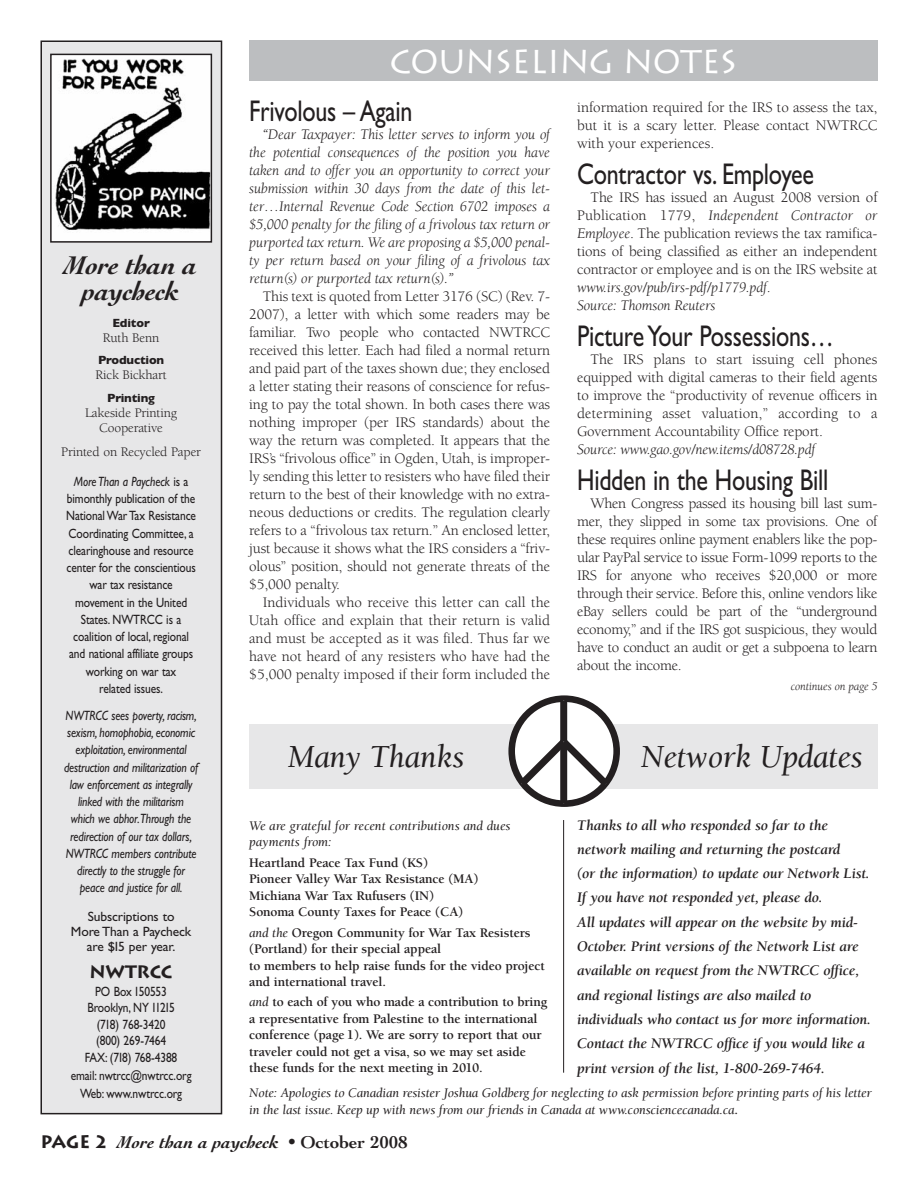
<style>
.page{position:relative;width:918px;height:1188px;background:#fff}
.page>*{position:absolute;margin:0;border:0;box-sizing:border-box;transform-origin:0 0}
.t1{font:italic 33px "Berkeley";letter-spacing:-.015em;color:#231f20}
.t2{font:33px "Lithos";letter-spacing:-.015em;color:#fff}
.t3{font:30px "Gill Sans";letter-spacing:-.01em;color:#231f20;scale:.8 1}
.t4{font:italic 700 27px/25.5px "Cochin";letter-spacing:-.01em;color:#231f20;text-align:center}
.t5{font:italic 700 18px "Cochin";color:#231f20}
.t6{font:700 18px "Lithos";letter-spacing:-.015em;color:#231f20}
.t7{font:15px/18px "Berkeley";letter-spacing:-.01em;color:#231f20;text-align:justify}
.t8{font:italic 15px/18px "Berkeley";letter-spacing:-.01em;color:#231f20;text-align:justify}
.t9{font:italic 700 15px/24.3px "Berkeley";letter-spacing:-.01em;color:#231f20}
.t10{font:700 13.5px/16.5px "Berkeley";letter-spacing:-.01em;color:#231f20}
.t11{font:13.5px/17.2px "Gill Sans";letter-spacing:-.01em;color:#231f20;text-align:center;scale:.85 1}
.t12{font:italic 13.5px/17.2px "Gill Sans";letter-spacing:-.01em;color:#231f20;text-align:center;scale:.85 1}
.t13{font:italic 13.5px/16.5px "Berkeley";letter-spacing:-.01em;color:#231f20}
.t14{font:13.5px/15px "Berkeley";letter-spacing:-.01em;color:#231f20;text-align:center}
.t15{font:13.5px/15px "Gill Sans";letter-spacing:-.01em;color:#231f20;text-align:center}
.t16{font:700 12px "Gill Sans";letter-spacing:-.01em;color:#231f20}
.t17{font:italic 12px "Berkeley";letter-spacing:-.01em;color:#231f20}
.s1{font-style:italic}
.s2{font-weight:400;font-style:italic}
.s3{font-weight:700;font-style:normal}
.s4{font-family:"Lithos";font-style:normal}
.s5{font-family:"Helvetica";font-weight:400;font-style:normal}
.s6{font-style:normal}
</style>
<div class="page">
<div style="left:249px;top:40px;width:629px;height:41px;background:#bcbec0"></div>
<div style="left:41px;top:41px;width:181px;height:1073px;background:#e7e7e8"></div>
<div style="left:40px;top:40px;width:182px;height:1074px;border:2px solid #231f20"></div>
<img style="left:53px;top:57px;width:156px;height:183px">
<div style="left:50px;top:54px;width:162px;height:189px;border:2px solid #231f20"></div>
<div style="left:249px;top:724px;width:629px;height:64px;background:#e7e7e8"></div>
<svg style="left:512px;top:699px;width:105px;height:105px"></svg>
<div style="left:508px;top:695px;width:112px;height:112px;border:7px solid #231f20;border-radius:50%"></div>
<div style="left:560px;top:701px;width:7px;height:102px;background:#231f20"></div>
<svg style="left:512px;top:732px;width:104px;height:62px"></svg>
<hr style="left:563px;top:820px;width:1px;height:253px;background:#231f20">
<h3 class="t4" style="left:65px;top:255px;width:134px">More than a paycheck</h3>
<p class="t16" style="left:112px;top:318px;width:39px">Editor</p>
<p class="t14" style="left:103px;top:331px;width:58px">Ruth Benn</p>
<p class="t16" style="left:98px;top:356px;width:68px">Production</p>
<p class="t14" style="left:95px;top:369px;width:73px">Rick Bickhart</p>
<p class="t16" style="left:107px;top:393px;width:49px">Printing</p>
<p class="t14" style="left:85px;top:406px;width:94px">Lakeside Printing<br>Cooperative</p>
<p class="t14" style="left:61px;top:445px;width:141px">Printed on Recycled Paper</p>
<p class="t11" style="left:66px;top:474px;width:154px"><span class="s1">More Than a Paycheck</span> is a bimonthly publication of the<br>National War Tax Resistance<br>Coordinating Committee, a clearinghouse and resource center for the conscientious war tax resistance movement in the United<br>States. NWTRCC is a coalition of local, regional and national affiliate groups working on war tax<br>related issues.</p>
<p class="t12" style="left:64px;top:708px;width:159px">NWTRCC sees poverty, racism, sexism, homophobia, economic exploitation, environmental destruction and militarization of law enforcement as integrally linked with the militarism<br>which we abhor.Through the redirection of our tax dollars,<br>NWTRCC members contribute directly to the struggle for peace and justice for all.</p>
<p class="t15" style="left:71px;top:910px;width:122px">Subscriptions to<br>More Than a Paycheck are $15 per year.</p>
<p class="t6" style="left:90px;top:961px;width:85px">NWTRCC</p>
<p class="t11" style="left:85px;top:985px;width:110px;line-height:16.5px">PO Box 150553<br>Brooklyn, NY 11215 (718) 768-3420 (800) 269-7464<br>FAX: (718) 768-4388</p>
<p class="t11" style="left:71px;top:1068px;width:144px;line-height:18px">email: nwtrcc@nwtrcc.org<br>Web: www.nwtrcc.org</p>
<h1 class="t2" style="left:390px;top:42px;width:349px">COUNSELING NOTES</h1>
<h2 class="t3" style="left:249px;top:101px;width:206px">Frivolous – Again</h2>
<p class="t8" style="left:249px;top:127px;width:302px;text-indent:14px">“Dear Taxpayer: This letter serves to inform you of the potential consequences of the position you have taken and to offer you an opportunity to correct your submission within 30 days from the date of this let&shy;ter…Internal Revenue Code Section 6702 imposes a $5,000 penalty for the filing of a frivolous tax return or purported tax return. We are proposing a $5,000 penal&shy;ty per return based on your filing of a frivolous tax return(s) or purported tax return(s).”</p>
<p class="t7" style="left:249px;top:289px;width:302px;text-indent:14px">This text is quoted from Letter 3176 (SC) (Rev. 7- 2007), a letter with which some readers may be familiar. Two people who contacted NWTRCC received this letter. Each had filed a normal return and paid part of the taxes shown due; they enclosed a letter stating their reasons of conscience for refus&shy;ing to pay the total shown. In both cases there was nothing improper (per IRS standards) about the way the return was completed. It appears that the IRS’s “frivolous office” in Ogden, Utah, is improper&shy;ly sending this letter to resisters who have filed their return to the best of their knowledge with no extra&shy;neous deductions or credits. The regulation clearly refers to a “frivolous tax return.” An enclosed letter, just because it shows what the IRS considers a “friv&shy;olous” position, should not generate threats of the $5,000 penalty.</p>
<p class="t7" style="left:249px;top:595px;width:302px;text-indent:14px">Individuals who receive this letter can call the Utah office and explain that their return is valid and must be accepted as it was filed. Thus far we have not heard of any resisters who have had the $5,000 penalty imposed if their form included the</p>
<p class="t7" style="left:577px;top:99px;width:302px">information required for the IRS to assess the tax, but it is a scary letter. Please contact NWTRCC with your experiences.</p>
<h2 class="t3" style="left:577px;top:163px;width:297px">Contractor vs. Employee</h2>
<p class="t7" style="left:577px;top:189px;width:302px;text-align:left;text-indent:14px">The IRS has issued an August 2008 version of Publication 1779, <span class="s1">Independent Contractor or Employee</span>. The publication reviews the tax ramifica&shy;tions of being classified as either an independent contractor or employee and is on the IRS website at <span class="s1">www.irs.gov/pub/irs-pdf/p1779.pdf</span>.<br><span class="s1">Source: Thomson Reuters</span></p>
<h2 class="t3" style="left:577px;top:325px;width:322px">Picture Your Possessions…</h2>
<p class="t7" style="left:577px;top:351px;width:302px;text-indent:14px">The IRS plans to start issuing cell phones equipped with digital cameras to their field agents to improve the “productivity of revenue officers in determining asset valuation,” according to a Government Accountability Office report.</p>
<p class="t8" style="left:577px;top:441px;width:240px">Source: www.gao.gov/new.items/d08728.pdf</p>
<h2 class="t3" style="left:577px;top:469px;width:316px">Hidden in the Housing Bill</h2>
<p class="t7" style="left:577px;top:495px;width:302px;text-indent:14px">When Congress passed its housing bill last sum&shy;mer, they slipped in some tax provisions. One of these requires online payment enablers like the pop&shy;ular PayPal service to issue Form-1099 reports to the IRS for anyone who receives $20,000 or more through their service. Before this, online vendors like eBay sellers could be part of the “underground economy,” and if the IRS got suspicious, they would have to conduct an audit or get a subpoena to learn about the income.</p>
<p class="t17" style="left:791px;top:682px;width:88px">continues on page 5</p>
<h1 class="t1" style="left:288px;top:744px;width:178px">Many Thanks</h1>
<h1 class="t1" style="left:641px;top:744px;width:224px">Network Updates</h1>
<p class="t13" style="left:249px;top:818px;width:263px">We are grateful for recent contributions and dues payments from:</p>
<p class="t10" style="left:249px;top:856px;width:231px">Heartland Peace Tax Fund (KS)<br>Pioneer Valley War Tax Resistance (MA)<br>Michiana War Tax Rufusers (IN)<br>Sonoma County Taxes for Peace (CA)</p>
<p class="t10" style="left:249px;top:925px;width:297px"><span class="s2">and the</span> Oregon Community for War Tax Resisters (Portland) for their special appeal<br>to members to help raise funds for the video project and international travel.</p>
<p class="t10" style="left:249px;top:995px;width:300px"><span class="s2">and</span> to each of you who made a contribution to bring a representative from Palestine to the international conference (page 1). We are sorry to report that our traveler could not get a visa, so we may set aside these funds for the next meeting in 2010.</p>
<p class="t9" style="left:577px;top:814px;width:295px">Thanks to all who responded so far to the network mailing and returning the postcard<br>(or the information) to update our Network List.<br>If you have not responded yet, please do.<br>All updates will appear on the website by mid-October. Print versions of the Network List are available on request from the NWTRCC office, and regional listings are also mailed to individuals who contact us for more information.<br>Contact the NWTRCC office if you would like a print version of the list, 1-800-269-7464.</p>
<p class="t13" style="left:249px;top:1086px;width:624px">Note: Apologies to Canadian resister Joshua Goldberg for neglecting to ask permission before printing parts of his letter in the last issue. Keep up with news from our friends in Canada at www.consciencecanada.ca<span class="s3">.</span></p>
<p class="t5" style="left:40px;top:1135px;width:369px"><span class="s4">PAGE 2</span> More than a paycheck <span class="s5">•</span> <span class="s6">October 2008</span></p>
</div>
